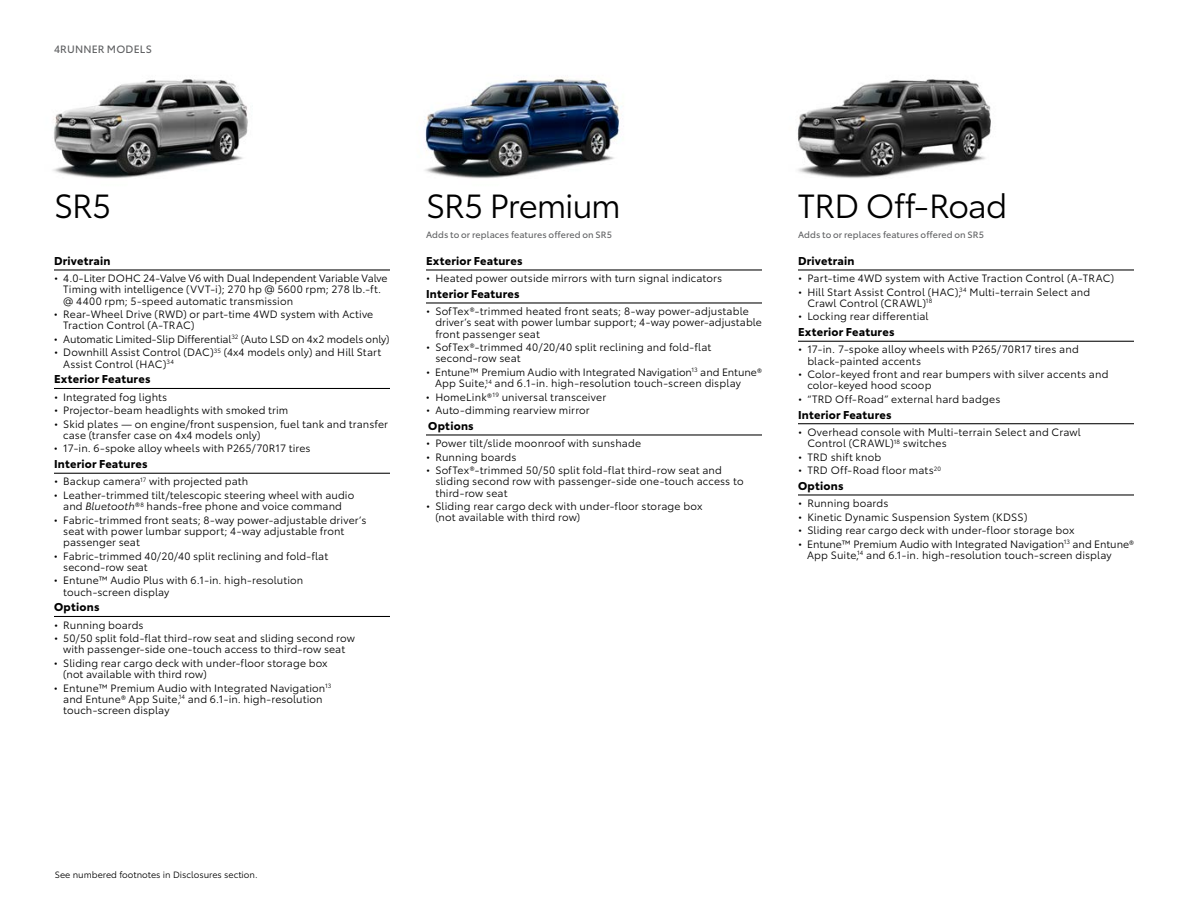
<style>
.page{position:relative;width:1188px;height:918px;background:#fff}
.page>*{position:absolute;margin:0;border:0;box-sizing:border-box;transform-origin:0 0}
.t1{font:33px "Toyota Type";letter-spacing:-.03em;color:#000}
.t2{font:700 11.25px "Toyota Type";letter-spacing:.02em;color:#000}
.t3{font:10.5px/11.2px "Toyota Type";letter-spacing:.01em;color:#000}
.t4{font:10.5px "Toyota Type";letter-spacing:-.01em;color:#000}
.t5{font:10.5px "Toyota Type";letter-spacing:.015em;color:#5f6062}
.t6{font:9px "Toyota Type";letter-spacing:.01em;color:#5f6062}
.t7{font:9px "Toyota Type";color:#000}
.s1{font-style:italic}
</style>
<div class="page">
<img style="left:424px;top:77px;width:198px;height:102px">
<img style="left:797px;top:79px;width:194px;height:99px">
<img style="left:53px;top:79px;width:195px;height:100px">
<hr style="left:426px;top:269px;width:336px;height:2px;background:#000">
<hr style="left:426px;top:302px;width:336px;height:2px;background:#000">
<hr style="left:426px;top:434px;width:336px;height:2px;background:#000">
<hr style="left:54px;top:269px;width:336px;height:2px;background:#000">
<hr style="left:54px;top:388px;width:336px;height:1px;background:#000">
<hr style="left:54px;top:473px;width:336px;height:1px;background:#000">
<hr style="left:54px;top:616px;width:336px;height:1px;background:#000">
<hr style="left:798px;top:269px;width:336px;height:2px;background:#000">
<hr style="left:798px;top:341px;width:336px;height:1px;background:#000">
<hr style="left:798px;top:423px;width:336px;height:1px;background:#000">
<hr style="left:798px;top:494px;width:336px;height:2px;background:#000">
<p class="t5" style="left:54px;top:41px;width:99px">4RUNNER MODELS</p>
<h1 class="t1" style="left:54px;top:182px;width:59px">SR5</h1>
<h1 class="t1" style="left:798px;top:182px;width:211px">TRD Off-Road</h1>
<p class="t6" style="left:798px;top:228px;width:188px">Adds to or replaces features offered on SR5</p>
<p class="t2" style="left:426px;top:252px;width:98px">Exterior Features</p>
<p class="t3" style="left:426px;top:272px;width:298px">• Heated power outside mirrors with turn signal indicators</p>
<p class="t2" style="left:426px;top:285px;width:95px">Interior Features</p>
<p class="t3" style="left:435px;top:305px;width:328px;text-indent:-9px">• SofTex®-trimmed heated front seats; 8-way power-adjustable driver’s seat with power lumbar support; 4-way power-adjustable front passenger seat</p>
<p class="t3" style="left:435px;top:341px;width:277px;text-indent:-9px">• SofTex®-trimmed 40/20/40 split reclining and fold-flat second-row seat</p>
<p class="t3" style="left:435px;top:366px;width:328px;text-indent:-9px">• Entune™ Premium Audio with Integrated Navigation<sup>13</sup> and Entune®<br>App Suite,<sup>14</sup> and 6.1-in. high-resolution touch-screen display</p>
<p class="t3" style="left:426px;top:391px;width:182px">• HomeLink®<sup>19</sup> universal transceiver</p>
<p class="t3" style="left:426px;top:404px;width:165px">• Auto-dimming rearview mirror</p>
<p class="t2" style="left:428px;top:417px;width:47px">Options</p>
<p class="t3" style="left:426px;top:437px;width:217px">• Power tilt/slide moonroof with sunshade</p>
<p class="t3" style="left:426px;top:451px;width:92px">• Running boards</p>
<p class="t3" style="left:435px;top:464px;width:310px;text-indent:-9px">• SofTex®-trimmed 50/50 split fold-flat third-row seat and sliding second row with passenger-side one-touch access to third-row seat</p>
<p class="t3" style="left:435px;top:500px;width:269px;text-indent:-9px">• Sliding rear cargo deck with under-floor storage box (not available with third row)</p>
<h1 class="t1" style="left:426px;top:182px;width:197px">SR5 Premium</h1>
<p class="t6" style="left:426px;top:228px;width:188px">Adds to or replaces features offered on SR5</p>
<p class="t2" style="left:54px;top:252px;width:58px">Drivetrain</p>
<p class="t3" style="left:63px;top:272px;width:326px;text-indent:-9px">• 4.0-Liter DOHC 24-Valve V6 with Dual Independent Variable Valve<br>Timing with intelligence (VVT-i); 270 hp @ 5600 rpm; 278 lb.-ft. @ 4400 rpm; 5-speed automatic transmission</p>
<p class="t3" style="left:63px;top:308px;width:312px;text-indent:-9px">• Rear-Wheel Drive (RWD) or part-time 4WD system with Active<br>Traction Control (A-TRAC)</p>
<p class="t4" style="left:54px;top:331px;width:337px">• Automatic Limited-Slip Differential<sup>32</sup> (Auto LSD on 4x2 models only)</p>
<p class="t3" style="left:63px;top:346px;width:319px;text-indent:-9px">• Downhill Assist Control (DAC)<sup>35</sup> (4x4 models only) and Hill Start<br>Assist Control (HAC)<sup>34</sup></p>
<p class="t2" style="left:54px;top:371px;width:98px">Exterior Features</p>
<p class="t3" style="left:54px;top:391px;width:115px">• Integrated fog lights</p>
<p class="t3" style="left:54px;top:404px;width:236px">• Projector-beam headlights with smoked trim</p>
<p class="t3" style="left:63px;top:418px;width:326px;text-indent:-9px">• Skid plates — on engine/front suspension, fuel tank and transfer case (transfer case on 4x4 models only)</p>
<p class="t3" style="left:54px;top:442px;width:258px">• 17-in. 6-spoke alloy wheels with P265/70R17 tires</p>
<p class="t2" style="left:54px;top:455px;width:95px">Interior Features</p>
<p class="t3" style="left:54px;top:475px;width:196px">• Backup camera<sup>17</sup> with projected path</p>
<p class="t3" style="left:54px;top:489px;width:302px;text-align:center">• Leather-trimmed tilt/telescopic steering wheel with audio and <span class="s1">Bluetooth</span>®<sup>8</sup> hands-free phone and voice command</p>
<p class="t3" style="left:63px;top:514px;width:305px;text-indent:-9px">• Fabric-trimmed front seats; 8-way power-adjustable driver’s seat with power lumbar support; 4-way adjustable front passenger seat</p>
<p class="t3" style="left:63px;top:550px;width:266px;text-indent:-9px">• Fabric-trimmed 40/20/40 split reclining and fold-flat second-row seat</p>
<p class="t3" style="left:63px;top:574px;width:242px;text-indent:-9px">• Entune™ Audio Plus with 6.1-in. high-resolution touch-screen display</p>
<p class="t2" style="left:54px;top:599px;width:47px">Options</p>
<p class="t3" style="left:54px;top:619px;width:91px">• Running boards</p>
<p class="t3" style="left:54px;top:632px;width:302px;text-align:center">• 50/50 split fold-flat third-row seat and sliding second row with passenger-side one-touch access to third-row seat</p>
<p class="t3" style="left:63px;top:657px;width:266px;text-indent:-9px">• Sliding rear cargo deck with under-floor storage box (not available with third row)</p>
<p class="t3" style="left:63px;top:682px;width:270px;text-indent:-9px">• Entune™ Premium Audio with Integrated Navigation<sup>13 </sup>and Entune® App Suite,<sup>14</sup> and 6.1-in. high-resolution touch-screen display</p>
<p class="t2" style="left:798px;top:252px;width:58px">Drivetrain</p>
<p class="t3" style="left:798px;top:272px;width:318px">• Part-time 4WD system with Active Traction Control (A-TRAC)</p>
<p class="t3" style="left:807px;top:286px;width:285px;text-indent:-9px">• Hill Start Assist Control (HAC),<sup>34</sup> Multi-terrain Select and<br>Crawl Control (CRAWL)<sup>18</sup></p>
<p class="t3" style="left:798px;top:310px;width:132px">• Locking rear differential</p>
<p class="t2" style="left:798px;top:323px;width:98px">Exterior Features</p>
<p class="t3" style="left:807px;top:343px;width:273px;text-indent:-9px">• 17-in. 7-spoke alloy wheels with P265/70R17 tires and black-painted accents</p>
<p class="t3" style="left:807px;top:368px;width:303px;text-indent:-9px">• Color-keyed front and rear bumpers with silver accents and color-keyed hood scoop</p>
<p class="t3" style="left:798px;top:393px;width:204px">• “TRD Off-Road” external hard badges</p>
<p class="t2" style="left:798px;top:406px;width:95px">Interior Features</p>
<p class="t3" style="left:807px;top:426px;width:275px;text-indent:-9px">• Overhead console with Multi-terrain Select and Crawl<br>Control (CRAWL)<sup>18</sup> switches</p>
<p class="t3" style="left:798px;top:451px;width:85px">• TRD shift knob</p>
<p class="t3" style="left:798px;top:464px;width:145px">• TRD Off-Road floor mats<sup>20</sup></p>
<p class="t2" style="left:798px;top:477px;width:47px">Options</p>
<p class="t3" style="left:798px;top:497px;width:92px">• Running boards</p>
<p class="t3" style="left:798px;top:511px;width:231px">• Kinetic Dynamic Suspension System (KDSS)</p>
<p class="t3" style="left:798px;top:524px;width:278px">• Sliding rear cargo deck with under-floor storage box</p>
<p class="t3" style="left:807px;top:538px;width:328px;text-indent:-9px">• Entune™ Premium Audio with Integrated Navigation<sup>13</sup> and Entune®<br>App Suite,<sup>14</sup> and 6.1-in. high-resolution touch-screen display</p>
<p class="t7" style="left:55px;top:868px;width:204px">See numbered footnotes in Disclosures section.</p>
</div>
